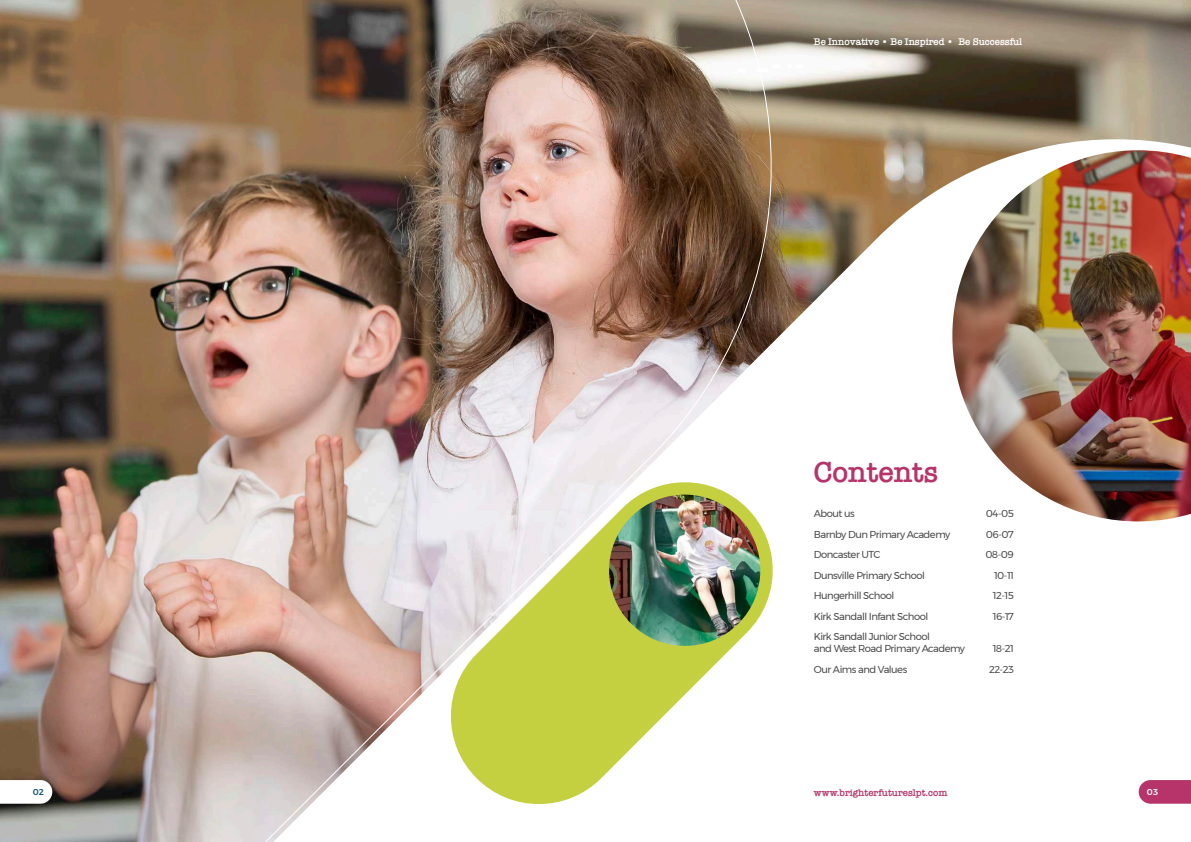
<style>
.page{position:relative;width:1191px;height:842px;background:#fff}
.page>*{position:absolute;margin:0;border:0;box-sizing:border-box;transform-origin:0 0}
.t1{font:600 29.6px "American Typewriter";letter-spacing:-.01em;color:#b7346a}
.t2{font:10px/12px "Montserrat";letter-spacing:-.05em;color:#4b4c4d}
.t3{font:600 10px "American Typewriter";letter-spacing:-.01em;color:#fff}
.t4{font:600 10px "American Typewriter";letter-spacing:-.01em;color:#b7346a}
.t5{font:500 8.5px "Montserrat";color:#0e5170}
.t6{font:500 8.5px "Montserrat";color:#fff}
</style>
<div class="page">
<img style="left:811px;top:0;width:380px;height:106px">
<svg style="left:811px;top:106px;width:380px;height:199px"></svg>
<img style="left:0;top:0;width:811px;height:842px">
<svg style="left:1138px;top:780px;width:53px;height:24px"></svg>
<svg style="left:0;top:780px;width:52px;height:24px"></svg>
<svg style="left:442px;top:474px;width:339px;height:339px"></svg>
<img style="left:601px;top:495px;width:167px;height:158px">
<img style="left:934px;top:150px;width:257px;height:372px">
<p class="t3" style="left:814px;top:34px;width:210px">Be Innovative • Be Inspired • Be Successful</p>
<h1 class="t1" style="left:814px;top:450px;width:126px">Contents</h1>
<p class="t2" style="left:814px;top:507px;width:42px">About us</p>
<p class="t2" style="left:986px;top:507px;width:29px">04-05</p>
<p class="t2" style="left:814px;top:528px;width:138px">Barnby Dun Primary Academy</p>
<p class="t2" style="left:986px;top:528px;width:29px">06-07</p>
<p class="t2" style="left:814px;top:548px;width:68px">Doncaster UTC</p>
<p class="t2" style="left:985px;top:548px;width:30px">08-09</p>
<p class="t2" style="left:814px;top:569px;width:113px">Dunsville Primary School</p>
<p class="t2" style="left:994px;top:569px;width:21px">10-11</p>
<p class="t2" style="left:814px;top:589px;width:82px">Hungerhill School</p>
<p class="t2" style="left:993px;top:589px;width:22px">12-15</p>
<p class="t2" style="left:814px;top:610px;width:116px">Kirk Sandall Infant School</p>
<p class="t2" style="left:992px;top:610px;width:23px">16-17</p>
<p class="t2" style="left:814px;top:630px;width:153px">Kirk Sandall Junior School<br>and West Road Primary Academy</p>
<p class="t2" style="left:992px;top:642px;width:23px">18-21</p>
<p class="t2" style="left:814px;top:663px;width:95px">Our Aims and Values</p>
<p class="t2" style="left:989px;top:663px;width:26px">22-23</p>
<p class="t5" style="left:33px;top:785px;width:13px">02</p>
<p class="t4" style="left:814px;top:785px;width:136px">www.brighterfutureslpt.com</p>
<p class="t6" style="left:1147px;top:785px;width:13px">03</p>
</div>
